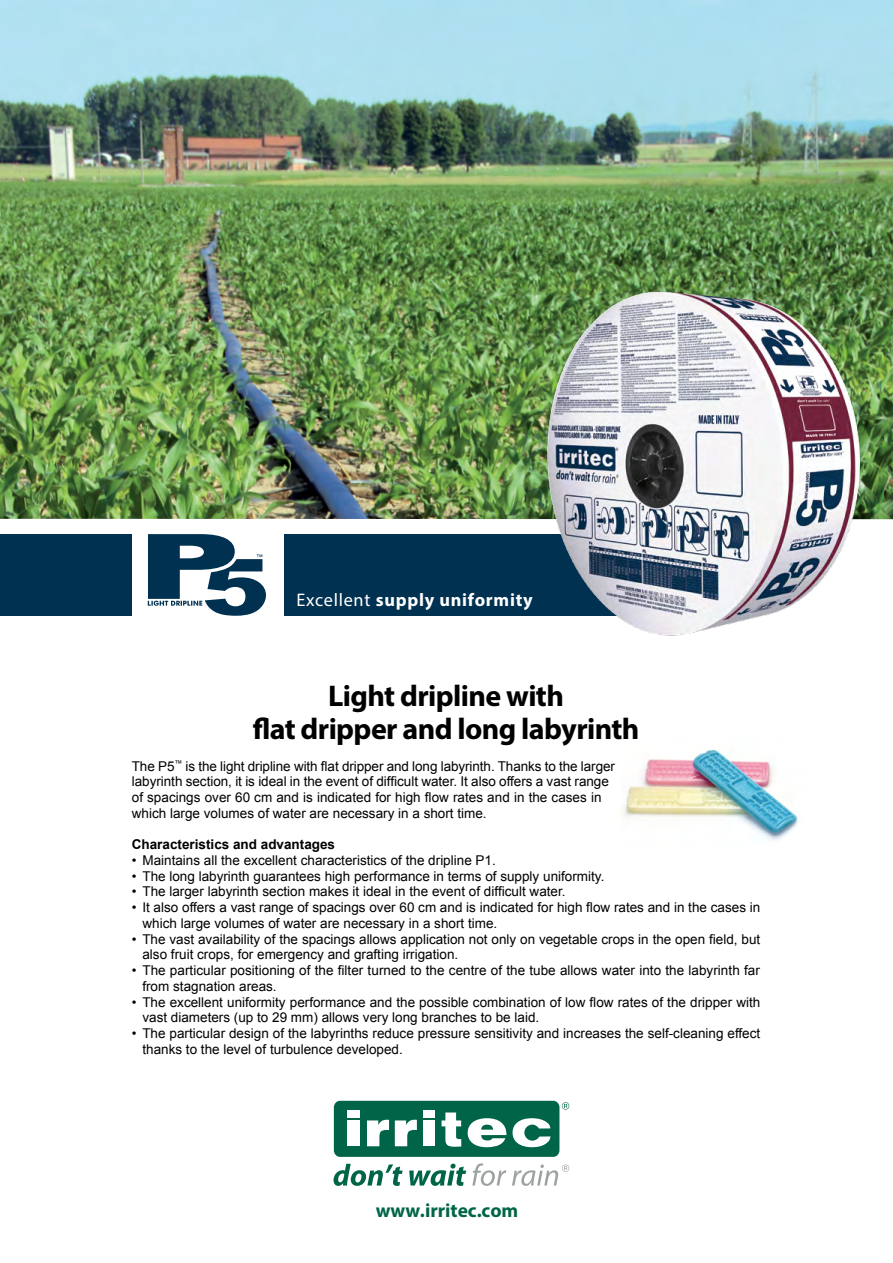
<style>
.page{position:relative;width:893px;height:1263px;background:#fff}
.page>*{position:absolute;margin:0;border:0;box-sizing:border-box;transform-origin:0 0}
.t1{font:700 30px/33px "Myriad Pro";letter-spacing:-.02em;color:#000;text-align:center}
.t2{font:700 19.5px "Myriad Pro";color:#006548}
.t3{font:700 18.3px "Myriad Pro";letter-spacing:.04em;color:#fff}
.t4{font:13.5px/15.8px "Arial";color:#000}
.t5{font:700 13.5px "Arial";color:#000}
.s1{font-weight:400}
</style>
<div class="page">
<img style="left:0;top:0;width:893px;height:519px">
<img style="left:623px;top:749px;width:175px;height:91px">
<svg style="left:148px;top:534px;width:118px;height:82px"></svg>
<div style="left:285px;top:534px;width:389px;height:82px;background:#003151"></div>
<div style="left:0;top:534px;width:132px;height:82px;background:#003151"></div>
<img style="left:527px;top:290px;width:354px;height:346px">
<svg style="left:562px;top:1102px;width:7px;height:8px"></svg>
<svg style="left:333px;top:1164px;width:70px;height:22px"></svg>
<svg style="left:409px;top:1163px;width:57px;height:23px"></svg>
<svg style="left:472px;top:1163px;width:34px;height:23px"></svg>
<svg style="left:512px;top:1164px;width:57px;height:22px"></svg>
<div style="left:334px;top:1101px;width:225px;height:56px;background:#006548;border-radius:6px"></div>
<div style="left:348px;top:1120px;width:12px;height:26px;background:#fff"></div>
<div style="left:348px;top:1110px;width:12px;height:8px;background:#fff"></div>
<svg style="left:367px;top:1120px;width:22px;height:26px"></svg>
<svg style="left:395px;top:1120px;width:22px;height:26px"></svg>
<div style="left:423px;top:1120px;width:12px;height:26px;background:#fff"></div>
<div style="left:423px;top:1110px;width:12px;height:8px;background:#fff"></div>
<svg style="left:442px;top:1112px;width:19px;height:35px"></svg>
<svg style="left:513px;top:1118px;width:37px;height:29px"></svg>
<svg style="left:468px;top:1118px;width:38px;height:29px"></svg>
<h3 class="t3" style="left:296px;top:588px;width:238px"><span class="s1">Excellent</span> supply uniformity</h3>
<h1 class="t1" style="left:253px;top:678px;width:388px">Light dripline with<br>flat dripper and long labyrinth</h1>
<p class="t4" style="left:132px;top:758px;width:485px">The P5<sup>™</sup> is the light dripline with flat dripper and long labyrinth. Thanks to the larger labyrinth section, it is ideal in the event of difficult water. It also offers a vast range of spacings over 60 cm and is indicated for high flow rates and in the cases in which large volumes of water are necessary in a short time.</p>
<p class="t5" style="left:132px;top:835px;width:205px">Characteristics and advantages</p>
<p class="t4" style="left:132px;top:852px;width:366px">• Maintains all the excellent characteristics of the dripline P1.</p>
<p class="t4" style="left:132px;top:868px;width:474px">• The long labyrinth guarantees high performance in terms of supply uniformity.</p>
<p class="t4" style="left:132px;top:884px;width:435px">• The larger labyrinth section makes it ideal in the event of difficult water.</p>
<p class="t4" style="left:142px;top:900px;width:619px;text-indent:-11px">• It also offers a vast range of spacings over 60 cm and is indicated for high flow rates and in the cases in which large volumes of water are necessary in a short time.</p>
<p class="t4" style="left:142px;top:931px;width:619px;text-indent:-11px">• The vast availability of the spacings allows application not only on vegetable crops in the open field, but also fruit crops, for emergency and grafting irrigation.</p>
<p class="t4" style="left:142px;top:963px;width:619px;text-indent:-11px">• The particular positioning of the filter turned to the centre of the tube allows water into the labyrinth far from stagnation areas.</p>
<p class="t4" style="left:142px;top:994px;width:619px;text-indent:-11px">• The excellent uniformity performance and the possible combination of low flow rates of the dripper with vast diameters (up to 29 mm) allows very long branches to be laid.</p>
<p class="t4" style="left:142px;top:1026px;width:619px;text-indent:-11px">• The particular design of the labyrinths reduce pressure sensitivity and increases the self-cleaning effect thanks to the level of turbulence developed.</p>
<h2 class="t2" style="left:376px;top:1197px;width:144px">www.irritec.com</h2>
</div>
